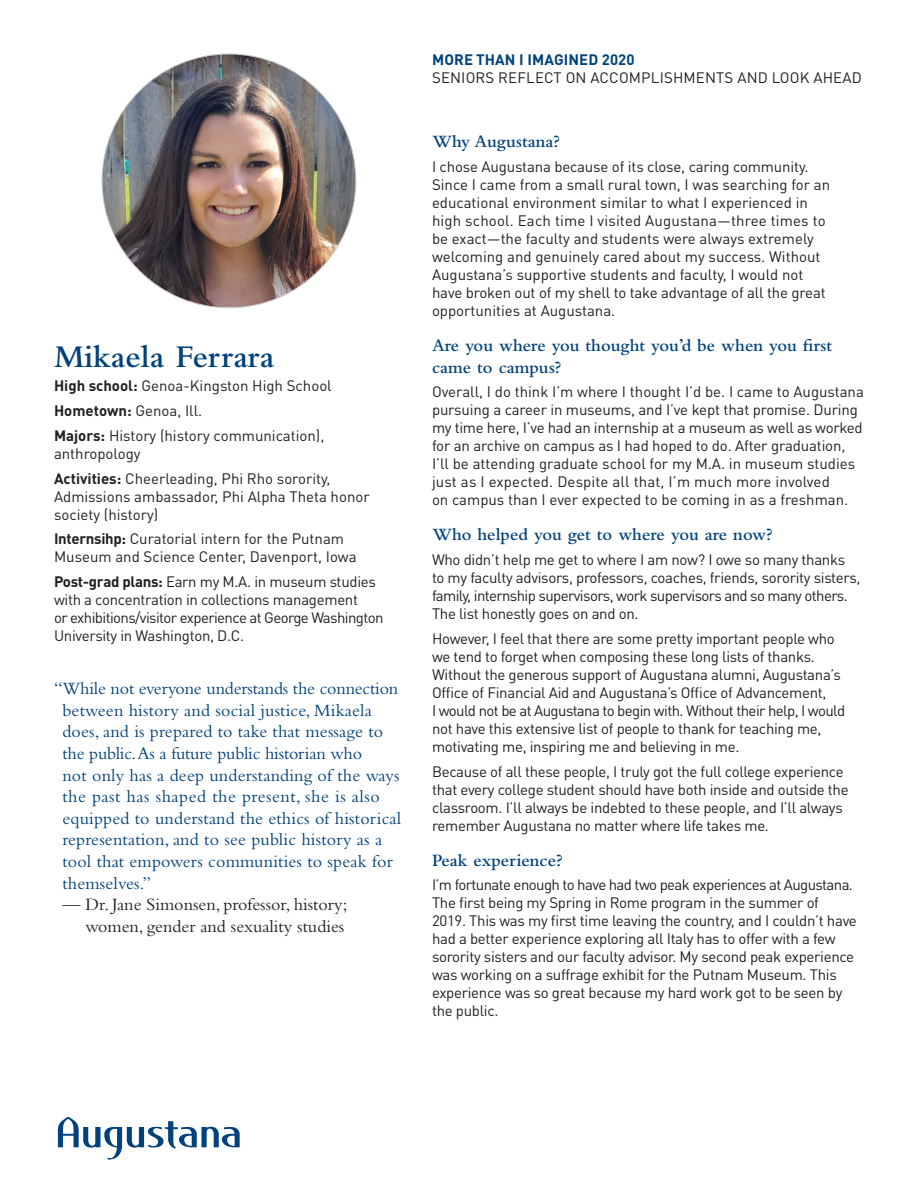
<style>
.page{position:relative;width:918px;height:1188px;background:#fff}
.page>*{position:absolute;margin:0;border:0;box-sizing:border-box;transform-origin:0 0}
.Subhead{font:600 33px "Bembo Std";color:#01427c}
.t1{font:18px/21.6px "Bembo Std";letter-spacing:.01em;color:#01427c}
.Subhead-2{font:600 18px/21.6px "Bembo Std";color:#01427c}
.t2{font:18px/21.6px "Bembo Std";color:#231f20;text-align:right}
.Body_Copy{font:15px/18px "DINOT";letter-spacing:-.02em;color:#231f20}
.Body_Copy-2{font:15px/18px "DINOT";color:#231f20}
.Body_Copy-3{font:15px "DINOT";letter-spacing:.01em;color:#231f20}
.t3{font:700 15px "DINOT";letter-spacing:.01em;color:#01427c}
.s1{font-weight:700}
</style>
<div class="page">
<svg style="left:58px;top:1117px;width:182px;height:43px"></svg>
<img style="left:102px;top:54px;width:254px;height:253px">
<p class="Subhead" style="left:54px;top:338px;width:222px">Mikaela Ferrara</p>
<p class="Body_Copy-2" style="left:54px;top:376px;width:279px"><span class="s1">High school:</span> Genoa-Kingston High School</p>
<p class="Body_Copy-2" style="left:54px;top:401px;width:150px"><span class="s1">Hometown:</span> Genoa, Ill.</p>
<p class="Body_Copy-2" style="left:54px;top:426px;width:272px"><span class="s1">Majors:</span> History (history communication), anthropology</p>
<p class="Body_Copy-2" style="left:54px;top:469px;width:317px"><span class="s1">Activities:</span> Cheerleading, Phi Rho sorority,<br>Admissions ambassador, Phi Alpha Theta honor society (history)</p>
<p class="Body_Copy-2" style="left:54px;top:529px;width:304px"><span class="s1">Internsihp:</span> Curatorial intern for the Putnam<br>Museum and Science Center, Davenport, Iowa</p>
<p class="Body_Copy" style="left:54px;top:572px;width:331px"><span class="s1">Post-grad plans:</span> Earn my M.A. in museum studies with a concentration in collections management<br>or exhibitions/visitor experience at George Washington University in Washington, D.C.</p>
<p class="t1" style="left:62px;top:678px;width:340px;text-indent:-8px">“While not everyone understands the connection between history and social justice, Mikaela does, and is prepared to take that message to the public. As a future public historian who<br>not only has a deep understanding of the ways the past has shaped the present, she is also equipped to understand the ethics of historical representation, and to see public history as a tool that empowers communities to speak for themselves.”</p>
<p class="t2" style="left:62px;top:894px;width:287px">— Dr. Jane Simonsen, professor, history; women, gender and sexuality studies</p>
<p class="t3" style="left:432px;top:50px;width:204px">MORE THAN I IMAGINED 2020</p>
<p class="Body_Copy-3" style="left:432px;top:68px;width:431px">SENIORS REFLECT ON ACCOMPLISHMENTS AND LOOK AHEAD</p>
<p class="Subhead-2" style="left:432px;top:131px;width:129px">Why Augustana?</p>
<p class="Body_Copy-2" style="left:432px;top:157px;width:400px">I chose Augustana because of its close, caring community.<br>Since I came from a small rural town, I was searching for an educational environment similar to what I experienced in high school. Each time I visited Augustana—three times to be exact—the faculty and students were always extremely welcoming and genuinely cared about my success. Without Augustana’s supportive students and faculty, I would not have broken out of my shell to take advantage of all the great opportunities at Augustana.</p>
<p class="Subhead-2" style="left:432px;top:335px;width:402px">Are you where you thought you’d be when you first came to campus?</p>
<p class="Body_Copy" style="left:432px;top:382px;width:433px">Overall, I do think I’m where I thought I’d be. I came to Augustana pursuing a career in museums, and I’ve kept that promise. During my time here, I’ve had an internship at a museum as well as worked for an archive on campus as I had hoped to do. After graduation, I’ll be attending graduate school for my M.A. in museum studies just as I expected. Despite all that, I’m much more involved<br>on campus than I ever expected to be coming in as a freshman.</p>
<p class="Subhead-2" style="left:432px;top:524px;width:342px">Who helped you get to where you are now?</p>
<p class="Body_Copy" style="left:432px;top:550px;width:430px">Who didn’t help me get to where I am now? I owe so many thanks to my faculty advisors, professors, coaches, friends, sorority sisters, family, internship supervisors, work supervisors and so many others.<br>The list honestly goes on and on.</p>
<p class="Body_Copy" style="left:432px;top:629px;width:415px">However, I feel that there are some pretty important people who we tend to forget when composing these long lists of thanks.<br>Without the generous support of Augustana alumni, Augustana’s Office of Financial Aid and Augustana’s Office of Advancement,<br>I would not be at Augustana to begin with. Without their help, I would not have this extensive list of people to thank for teaching me, motivating me, inspiring me and believing in me.</p>
<p class="Body_Copy" style="left:432px;top:762px;width:418px">Because of all these people, I truly got the full college experience that every college student should have both inside and outside the classroom. I’ll always be indebted to these people, and I’ll always remember Augustana no matter where life takes me.</p>
<p class="Subhead-2" style="left:432px;top:849px;width:132px">Peak experience?</p>
<p class="Body_Copy" style="left:432px;top:875px;width:426px">I’m fortunate enough to have had two peak experiences at Augustana.<br>The first being my Spring in Rome program in the summer of 2019. This was my first time leaving the country, and I couldn’t have had a better experience exploring all Italy has to offer with a few sorority sisters and our faculty advisor. My second peak experience was working on a suffrage exhibit for the Putnam Museum. This experience was so great because my hard work got to be seen by the public.</p>
</div>
